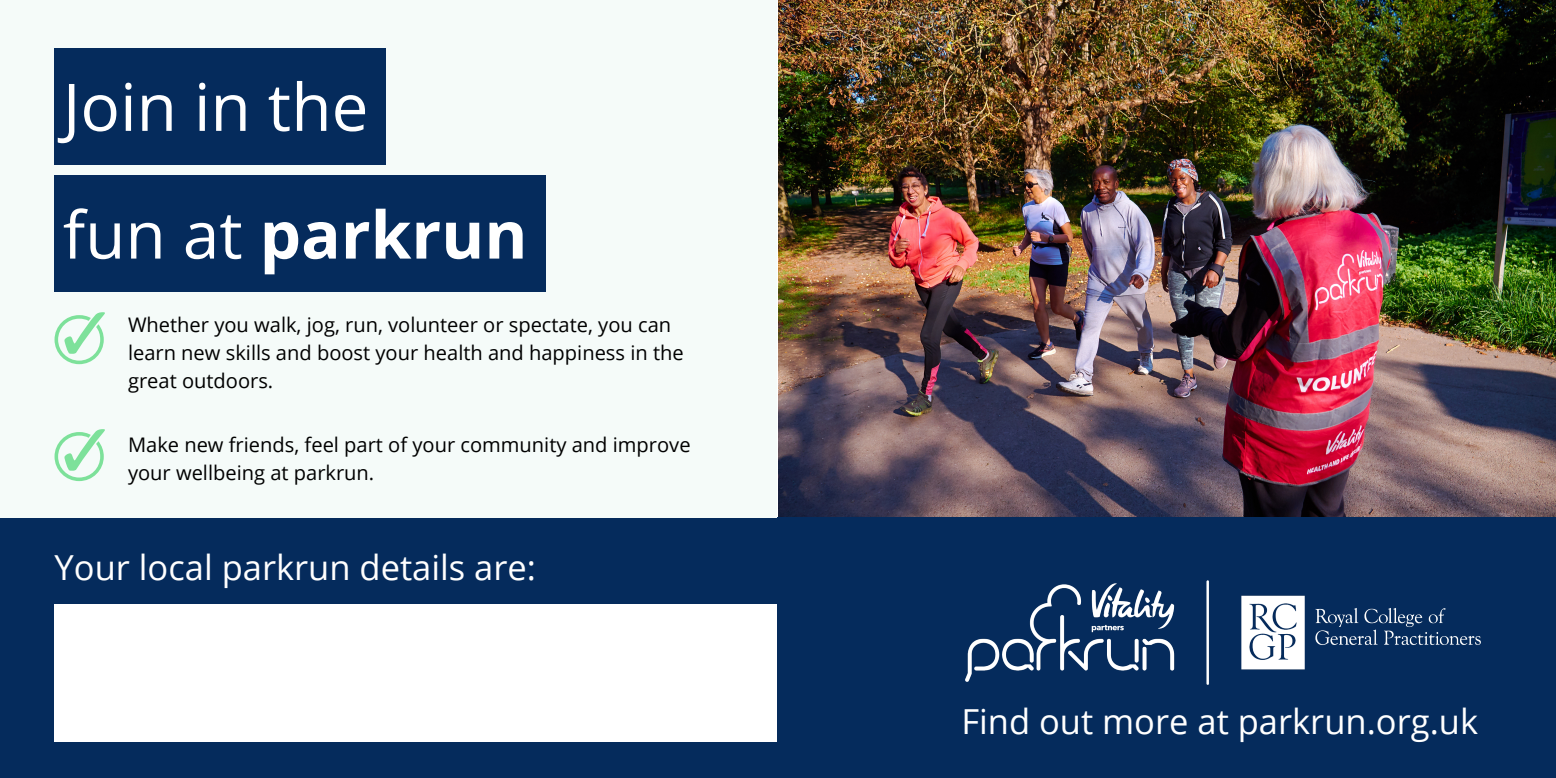
<style>
.page{position:relative;width:1556px;height:778px;background:#fff}
.page>*{position:absolute;margin:0;border:0;box-sizing:border-box;transform-origin:0 0}
.t1{font:65.67px/127.6px "Open Sans";color:#fff}
.t2{font:34.47px "Open Sans";color:#fff}
.t3{font:20.1px/28.1px "Open Sans";color:#000}
.s1{font-weight:700}
</style>
<div class="page">
<img style="left:778px;top:0;width:777px;height:517px">
<div style="left:0;top:517px;width:1555px;height:261px;background:#052b5c"></div>
<div style="left:0;top:0;width:776px;height:517px;background:#f5fbf9"></div>
<div style="left:55px;top:48px;width:330px;height:117px;background:#052b5c"></div>
<div style="left:55px;top:176px;width:491px;height:116px;background:#052b5c"></div>
<div style="left:55px;top:604px;width:721px;height:137px;background:#fff"></div>
<svg style="left:55px;top:312px;width:50px;height:52px"></svg>
<svg style="left:55px;top:429px;width:50px;height:52px"></svg>
<img style="left:890px;top:497px;width:659px;height:188px">
<h1 class="t1" style="left:63px;top:42px;width:466px">Join in the<br>fun at <span class="s1">parkrun</span></h1>
<p class="t3" style="left:128px;top:310px;width:557px">Whether you walk, jog, run, volunteer or spectate, you can learn new skills and boost your health and happiness in the great outdoors.</p>
<p class="t3" style="left:128px;top:429px;width:564px">Make new friends, feel part of your community and improve your wellbeing at parkrun.</p>
<h2 class="t2" style="left:55px;top:543px;width:483px">Your local parkrun details are:</h2>
<h2 class="t2" style="left:961px;top:697px;width:518px">Find out more at parkrun.org.uk</h2>
</div>
